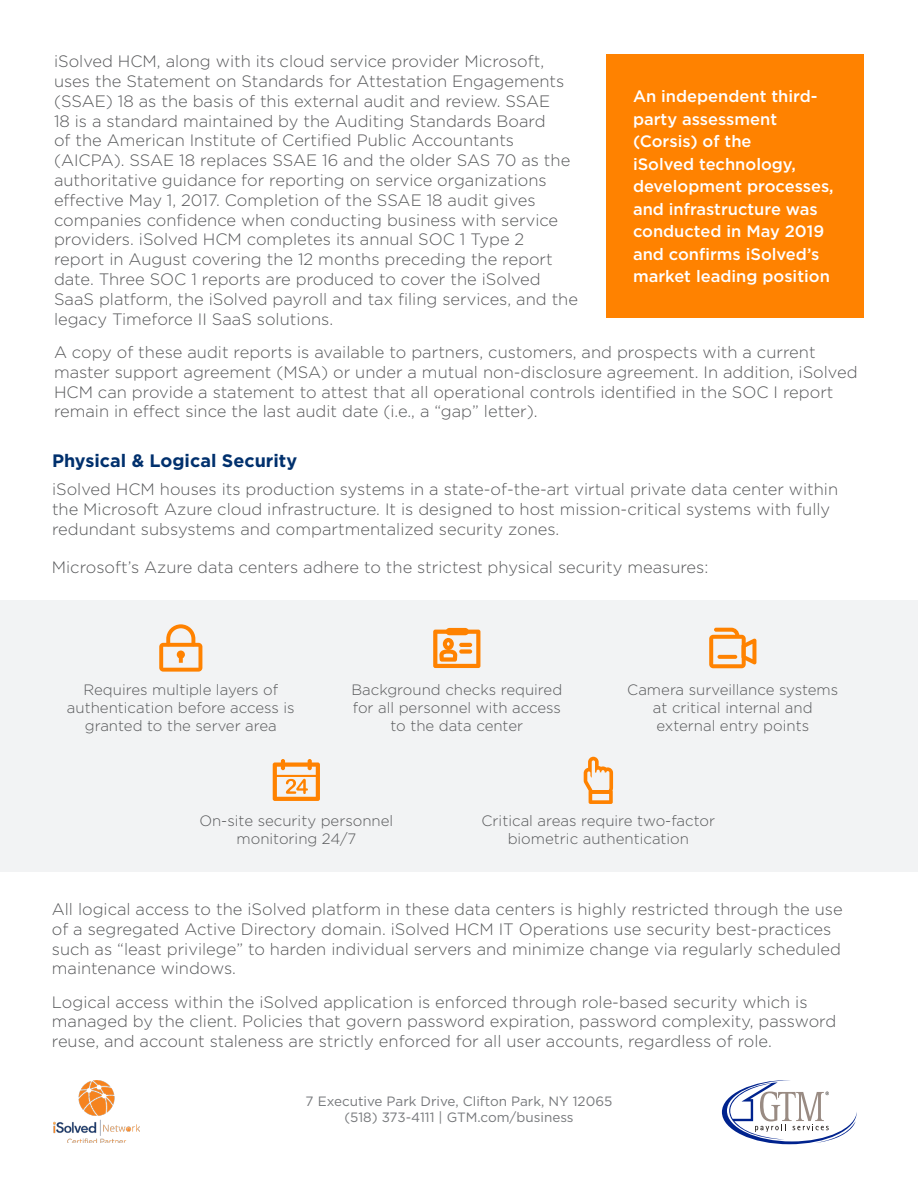
<style>
.page{position:relative;width:918px;height:1188px;background:#fff}
.page>*{position:absolute;margin:0;border:0;box-sizing:border-box;transform-origin:0 0}
.t1{font:700 18px "Gotham";color:#00306d}
.t2{font:300 16.5px/19.8px "Gotham";color:#57585a}
.t3{font:500 16.5px/22.5px "Gotham";color:#fff}
.t4{font:300 15px/18px "Gotham";color:#57585a;text-align:center}
.t5{font:13.5px "Gotham";color:#76787b}
</style>
<div class="page">
<div style="left:0;top:600px;width:918px;height:272px;background:#f2f3f4"></div>
<svg style="left:159px;top:624px;width:43px;height:48px"></svg>
<svg style="left:584px;top:757px;width:29px;height:47px"></svg>
<svg style="left:709px;top:628px;width:47px;height:40px"></svg>
<svg style="left:433px;top:630px;width:47px;height:38px"></svg>
<div style="left:446px;top:628px;width:23px;height:7px;background:#ff8200;border-radius:4px"></div>
<hr style="left:459px;top:643px;width:13px;height:4px;background:#ff8200;border-radius:2px">
<div style="left:459px;top:649px;width:13px;height:5px;background:#ff8200;border-radius:2px"></div>
<svg style="left:273px;top:762px;width:47px;height:39px"></svg>
<div style="left:606px;top:54px;width:258px;height:264px;background:#ff8200"></div>
<img style="left:54px;top:1080px;width:86px;height:63px">
<svg style="left:722px;top:1080px;width:135px;height:64px"></svg>
<p class="t2" style="left:54px;top:51px;width:526px">iSolved HCM, along with its cloud service provider Microsoft, uses the Statement on Standards for Attestation Engagements (SSAE) 18 as the basis of this external audit and review. SSAE<br>18 is a standard maintained by the Auditing Standards Board<br>of the American Institute of Certified Public Accountants (AICPA). SSAE 18 replaces SSAE 16 and the older SAS 70 as the authoritative guidance for reporting on service organizations effective May 1, 2017. Completion of the SSAE 18 audit gives companies confidence when conducting business with service providers. iSolved HCM completes its annual SOC 1 Type 2 report in August covering the 12 months preceding the report date. Three SOC 1 reports are produced to cover the iSolved SaaS platform, the iSolved payroll and tax filing services, and the legacy Timeforce II SaaS solutions.</p>
<p class="t2" style="left:54px;top:342px;width:805px">A copy of these audit reports is available to partners, customers, and prospects with a current master support agreement (MSA) or under a mutual non-disclosure agreement. In addition, iSolved HCM can provide a statement to attest that all operational controls identified in the SOC I report remain in effect since the last audit date (i.e., a “gap” letter).</p>
<p class="t3" style="left:633px;top:85px;width:202px">An independent third&shy;party assessment (Corsis) of the<br>iSolved technology, development processes, and infrastructure was conducted in May 2019 and confirms iSolved’s market leading position</p>
<p class="t1" style="left:52px;top:449px;width:247px">Physical &amp; Logical Security</p>
<p class="t2" style="left:52px;top:479px;width:788px">iSolved HCM houses its production systems in a state-of-the-art virtual private data center within the Microsoft Azure cloud infrastructure. It is designed to host mission-critical systems with fully redundant subsystems and compartmentalized security zones.</p>
<p class="t2" style="left:52px;top:557px;width:658px">Microsoft’s Azure data centers adhere to the strictest physical security measures:</p>
<p class="t4" style="left:67px;top:680px;width:229px">Requires multiple layers of authentication before access is granted to the server area</p>
<p class="t4" style="left:351px;top:680px;width:212px">Background checks required for all personnel with access to the data center</p>
<p class="t4" style="left:627px;top:680px;width:213px">Camera surveillance systems at critical internal and external entry points</p>
<p class="t4" style="left:199px;top:812px;width:195px">On-site security personnel monitoring 24/7</p>
<p class="t4" style="left:482px;top:812px;width:235px">Critical areas require two-factor biometric authentication</p>
<p class="t2" style="left:52px;top:899px;width:792px">All logical access to the iSolved platform in these data centers is highly restricted through the use of a segregated Active Directory domain. iSolved HCM IT Operations use security best-practices such as “least privilege” to harden individual servers and minimize change via regularly scheduled maintenance windows.</p>
<p class="t2" style="left:52px;top:991px;width:786px">Logical access within the iSolved application is enforced through role-based security which is managed by the client. Policies that govern password expiration, password complexity, password reuse, and account staleness are strictly enforced for all user accounts, regardless of role.</p>
<p class="t5" style="left:306px;top:1092px;width:308px">7 Executive Park Drive, Clifton Park, NY 12065</p>
<p class="t5" style="left:344px;top:1108px;width:231px">(518) 373-4111 | GTM.com/business</p>
</div>
